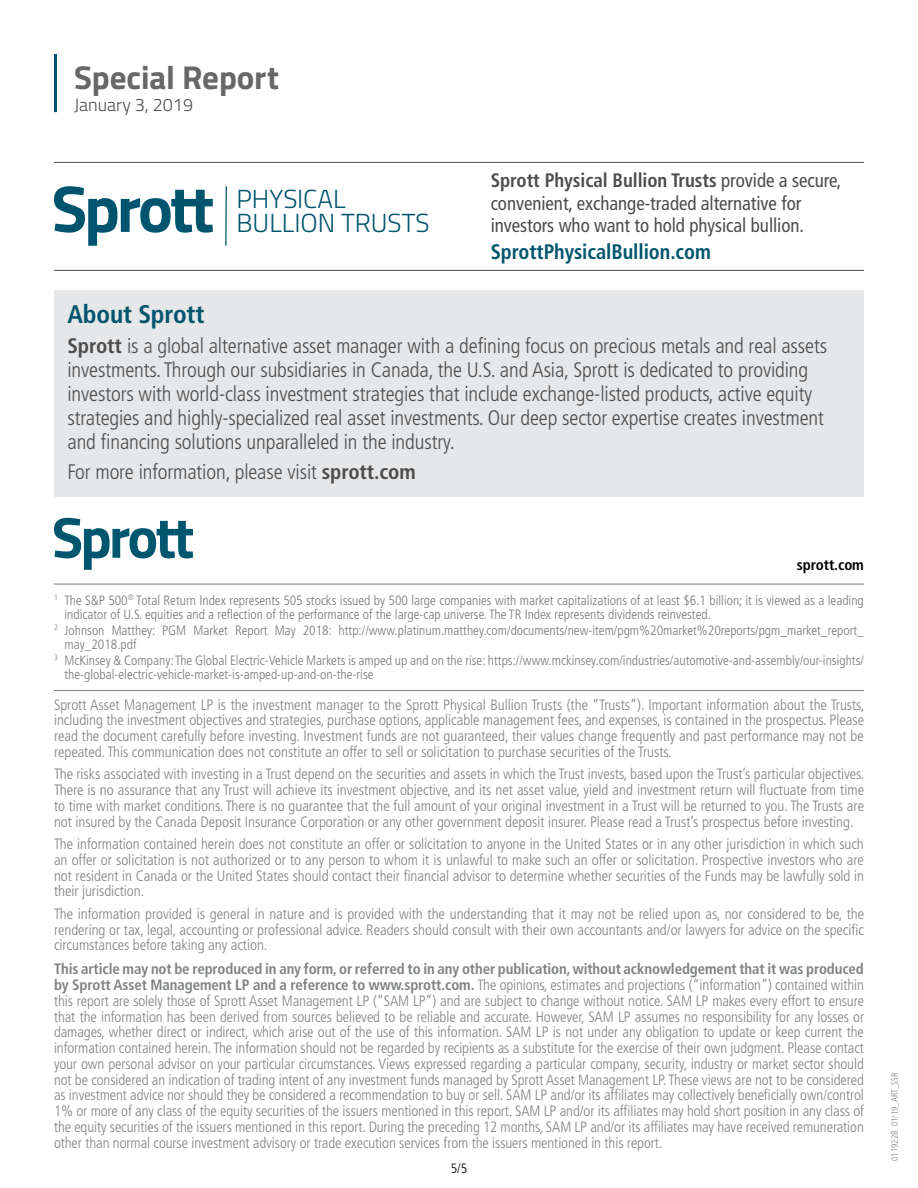
<style>
.page{position:relative;width:918px;height:1188px;background:#fff}
.page>*{position:absolute;margin:0;border:0;box-sizing:border-box;transform-origin:0 0}
.t1{font:700 33px "Titillium Web";letter-spacing:-.005em;color:#676767}
.t2{font:300 26.1px/23.5px "Titillium Web";color:#00546e}
.t3{font:700 condensed 25.5px "Frutiger LT Std";letter-spacing:-.005em;color:#00546e}
.t4{font:300 condensed 21px/24px "Frutiger LT Std";letter-spacing:-.005em;color:#4d4d4e}
.t5{font:700 condensed 21px "Frutiger LT Std";letter-spacing:-.005em;color:#00546e}
.t6{font:condensed 19.5px/22.5px "Frutiger LT Std";letter-spacing:-.005em;color:#4d4d4e}
.t7{font:300 18px "Titillium Web";color:#4d4d4e}
.t8{font:300 condensed 15px/15.8px "Frutiger LT Std";letter-spacing:-.005em;color:#7f8284;text-align:justify}
.t9{font:700 condensed 15px "Frutiger LT Std";letter-spacing:-.005em;color:#000}
.t10{font:300 condensed 13.5px "Frutiger LT Std";color:#76787a}
.t11{font:300 condensed 13.5px "Frutiger LT Std";color:#000}
.t12{font:300 condensed 9px "Frutiger LT Std";color:#7f8284}
.s1{font-weight:700}
</style>
<div class="page">
<hr style="left:54px;top:54px;width:3px;height:58px;background:#00546e">
<hr style="left:54px;top:584px;width:810px;height:1px;background:#76787a">
<hr style="left:54px;top:690px;width:810px;height:1px;background:#7f8284">
<svg style="left:54px;top:518px;width:139px;height:52px"></svg>
<div style="left:54px;top:290px;width:810px;height:207px;background:#e5e7e8"></div>
<svg style="left:54px;top:186px;width:159px;height:60px"></svg>
<svg style="left:225px;top:186px;width:2px;height:60px"></svg>
<hr style="left:54px;top:162px;width:810px;height:1px;background:#4d4d4e">
<hr style="left:54px;top:270px;width:810px;height:1px;background:#4d4d4e">
<h1 class="t1" style="left:74px;top:52px;width:206px">Special Report</h1>
<p class="t7" style="left:74px;top:92px;width:120px">January 3, 2019</p>
<h2 class="t2" style="left:236px;top:186px;width:195px">PHYSICAL<br>BULLION TRUSTS</h2>
<h3 class="t6" style="left:491px;top:170px;width:352px"><span class="s1">Sprott Physical Bullion Trusts</span> provide a secure, convenient, exchange-traded alternative for investors who want to hold physical bullion.</h3>
<h3 class="t5" style="left:491px;top:239px;width:222px">SprottPhysicalBullion.com</h3>
<h3 class="t3" style="left:68px;top:299px;width:138px">About Sprott</h3>
<p class="t4" style="left:68px;top:334px;width:761px"><span class="s1">Sprott</span> is a global alternative asset manager with a defining focus on precious metals and real assets investments. Through our subsidiaries in Canada, the U.S. and Asia, Sprott is dedicated to providing investors with world-class investment strategies that include exchange-listed products, active equity strategies and highly-specialized real asset investments. Our deep sector expertise creates investment and financing solutions unparalleled in the industry.</p>
<h3 class="t4" style="left:68px;top:460px;width:350px">For more information, please visit <span class="s1">sprott.com</span></h3>
<p class="t9" style="left:797px;top:556px;width:69px">sprott.com</p>
<p class="t10" style="left:54px;top:592px;width:811px"><sup>1</sup> The S&amp;P 500<sup>®</sup> Total Return Index represents 505 stocks issued by 500 large companies with market capitalizations of at least $6.1 billion; it is viewed as a leading</p>
<p class="t10" style="left:65px;top:607px;width:648px">indicator of U.S. equities and a reflection of the performance of the large-cap universe. The TR Index represents dividends reinvested.</p>
<p class="t10" style="left:54px;top:622px;width:811px"><sup>2</sup> Johnson Matthey: PGM Market Report May 2018: http://www.platinum.matthey.com/documents/new-item/pgm%20market%20reports/pgm_market_report_</p>
<p class="t10" style="left:65px;top:637px;width:74px">may_2018.pdf</p>
<p class="t10" style="left:54px;top:652px;width:811px"><sup>3</sup> McKinsey &amp; Company: The Global Electric-Vehicle Markets is amped up and on the rise: https://www.mckinsey.com/industries/automotive-and-assembly/our-insights/</p>
<p class="t10" style="left:65px;top:667px;width:311px">the-global-electric-vehicle-market-is-amped-up-and-on-the-rise</p>
<p class="t8" style="left:54px;top:697px;width:812px">Sprott Asset Management LP is the investment manager to the Sprott Physical Bullion Trusts (the “Trusts”). Important information about the Trusts, including the investment objectives and strategies, purchase options, applicable management fees, and expenses, is contained in the prospectus. Please read the document carefully before investing. Investment funds are not guaranteed, their values change frequently and past performance may not be repeated. This communication does not constitute an offer to sell or solicitation to purchase securities of the Trusts.</p>
<p class="t8" style="left:54px;top:766px;width:812px">The risks associated with investing in a Trust depend on the securities and assets in which the Trust invests, based upon the Trust’s particular objectives.<br>There is no assurance that any Trust will achieve its investment objective, and its net asset value, yield and investment return will fluctuate from time to time with market conditions. There is no guarantee that the full amount of your original investment in a Trust will be returned to you. The Trusts are not insured by the Canada Deposit Insurance Corporation or any other government deposit insurer. Please read a Trust’s prospectus before investing.</p>
<p class="t8" style="left:54px;top:836px;width:812px">The information contained herein does not constitute an offer or solicitation to anyone in the United States or in any other jurisdiction in which such an offer or solicitation is not authorized or to any person to whom it is unlawful to make such an offer or solicitation. Prospective investors who are not resident in Canada or the United States should contact their financial advisor to determine whether securities of the Funds may be lawfully sold in their jurisdiction.</p>
<p class="t8" style="left:54px;top:906px;width:812px">The information provided is general in nature and is provided with the understanding that it may not be relied upon as, nor considered to be, the rendering or tax, legal, accounting or professional advice. Readers should consult with their own accountants and/or lawyers for advice on the specific circumstances before taking any action.</p>
<p class="t8" style="left:54px;top:961px;width:812px"><span class="s1">This article may not be reproduced in any form, or referred to in any other publication, without acknowledgement that it was produced by Sprott Asset Management LP and a reference to www.sprott.com.</span> The opinions, estimates and projections (“information”) contained within this report are solely those of Sprott Asset Management LP (“SAM LP”) and are subject to change without notice. SAM LP makes every effort to ensure that the information has been derived from sources believed to be reliable and accurate. However, SAM LP assumes no responsibility for any losses or damages, whether direct or indirect, which arise out of the use of this information. SAM LP is not under any obligation to update or keep current the information contained herein. The information should not be regarded by recipients as a substitute for the exercise of their own judgment. Please contact your own personal advisor on your particular circumstances. Views expressed regarding a particular company, security, industry or market sector should not be considered an indication of trading intent of any investment funds managed by Sprott Asset Management LP. These views are not to be considered as investment advice nor should they be considered a recommendation to buy or sell. SAM LP and/or its affiliates may collectively beneficially own/control 1% or more of any class of the equity securities of the issuers mentioned in this report. SAM LP and/or its affiliates may hold short position in any class of the equity securities of the issuers mentioned in this report. During the preceding 12 months, SAM LP and/or its affiliates may have received remuneration other than normal course investment advisory or trade execution services from the issuers mentioned in this report.</p>
<p class="t11" style="left:451px;top:1160px;width:18px">5/5</p>
<p class="t12" style="left:890px;top:1161px;width:90px;rotate:-90deg">0119228 01/19_ART_SSR</p>
</div>
